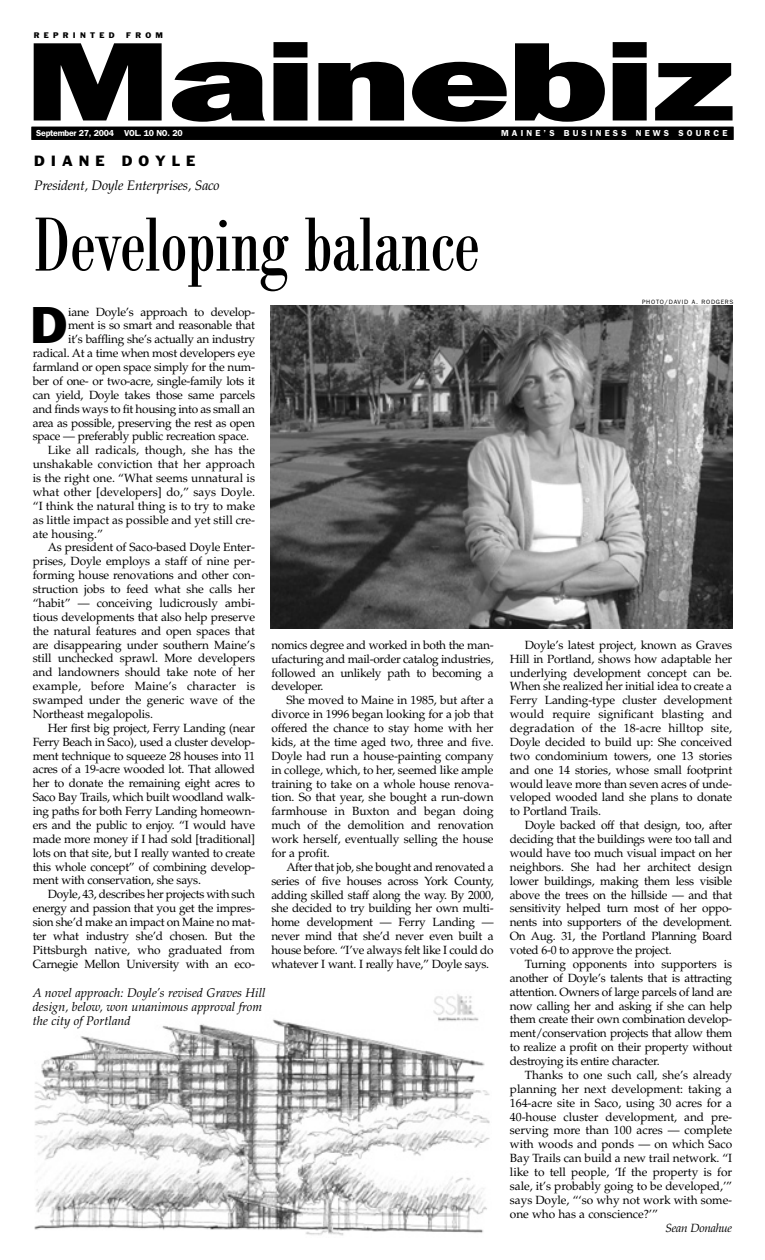
<style>
.page{position:relative;width:765px;height:1260px;background:#fff}
.page>*{position:absolute;margin:0;border:0;box-sizing:border-box;transform-origin:0 0}
.t1{font:condensed 75px "Bodoni BE";color:#000}
.t2{font:47.62px "Franklin Gothic";color:#000}
.t3{font:italic 13.75px "Palatino";letter-spacing:-.015em;color:#000}
.t4{font:13.75px "Franklin Gothic";letter-spacing:.435em;color:#000}
.t5{font:italic 12.5px/13.8px "Palatino";color:#000}
.t6{font:11.88px/13.9px "Palatino";letter-spacing:-.025em;color:#000;text-align:justify}
.t7{font:11.88px "Palatino";color:#000}
.t8{font:11.88px "Palatino";letter-spacing:-.005em;color:#000}
.t9{font:11.88px "Palatino";letter-spacing:.01em;color:#000}
.t10{font:italic 11.88px "Palatino";letter-spacing:-.025em;color:#000}
.t11{font:600 8.75px "Franklin Gothic";letter-spacing:-.03em;color:#fff}
.t12{font:600 8.75px "Franklin Gothic";letter-spacing:.36em;color:#fff}
.t13{font:7.5px "Franklin Gothic";letter-spacing:.57em;color:#000}
.t14{font:6.25px "Franklin Gothic";letter-spacing:.12em;color:#000}
</style>
<div class="page">
<svg style="left:34px;top:43px;width:128px;height:78px"></svg>
<svg style="left:172px;top:62px;width:93px;height:60px"></svg>
<svg style="left:273px;top:42px;width:34px;height:79px;background:#171717"></svg>
<svg style="left:318px;top:62px;width:86px;height:59px"></svg>
<svg style="left:412px;top:62px;width:95px;height:60px"></svg>
<svg style="left:515px;top:43px;width:90px;height:79px"></svg>
<svg style="left:613px;top:42px;width:34px;height:79px;background:#161616"></svg>
<svg style="left:655px;top:63px;width:78px;height:57px"></svg>
<div style="left:32px;top:127px;width:701px;height:13px;background:#000"></div>
<img style="left:271px;top:306px;width:462px;height:323px">
<img style="left:34px;top:994px;width:456px;height:242px">
<p class="t13" style="left:34px;top:32px;width:82px">REPRINTED</p>
<p class="t13" style="left:126px;top:32px;width:39px">FROM</p>
<p class="t11" style="left:36px;top:130px;width:148px">September 27, 2004 VOL. 10 NO. 20</p>
<p class="t12" style="left:501px;top:130px;width:228px">MAINE’S BUSINESS NEWS SOURCE</p>
<p class="t4" style="left:34px;top:155px;width:72px">DIANE</p>
<p class="t4" style="left:122px;top:155px;width:75px">DOYLE</p>
<p class="t3" style="left:34px;top:180px;width:187px">President, Doyle Enterprises, Saco</p>
<h1 class="t1" style="left:34px;top:217px;width:446px">Developing balance</h1>
<h2 class="t2" style="left:31px;top:307px;width:39px">D</h2>
<p class="t6" style="left:68px;top:306px;width:188px">iane Doyle’s approach to develop-</p>
<p class="t6" style="left:68px;top:320px;width:188px">ment is so smart and reasonable that</p>
<p class="t6" style="left:68px;top:334px;width:188px">it’s baffling she’s actually an industry</p>
<p class="t6" style="left:33px;top:348px;width:224px">radical. At a time when most developers eye</p>
<p class="t6" style="left:33px;top:361px;width:224px">farmland or open space simply for the num-</p>
<p class="t6" style="left:33px;top:375px;width:224px">ber of one- or two-acre, single-family lots it</p>
<p class="t6" style="left:33px;top:389px;width:224px">can yield, Doyle takes those same parcels</p>
<p class="t6" style="left:33px;top:403px;width:224px">and finds ways to fit housing into as small an</p>
<p class="t6" style="left:33px;top:417px;width:224px">area as possible, preserving the rest as open</p>
<p class="t6" style="left:33px;top:431px;width:218px">space — preferably public recreation space.</p>
<p class="t7" style="left:48px;top:446px;width:209px">Like all radicals, though, she has the</p>
<p class="t7" style="left:33px;top:460px;width:224px">unshakable conviction that her approach</p>
<p class="t7" style="left:33px;top:473px;width:224px">is the right one. “What seems unnatural is</p>
<p class="t7" style="left:33px;top:487px;width:224px">what other [developers] do,” says Doyle.</p>
<p class="t7" style="left:33px;top:501px;width:224px">“I think the natural thing is to try to make</p>
<p class="t7" style="left:33px;top:515px;width:224px">as little impact as possible and yet still cre-</p>
<p class="t7" style="left:33px;top:529px;width:72px">ate housing.”</p>
<p class="t6" style="left:48px;top:542px;width:209px">As president of Saco-based Doyle Enter-</p>
<p class="t6" style="left:33px;top:556px;width:224px">prises, Doyle employs a staff of nine per-</p>
<p class="t6" style="left:33px;top:570px;width:224px">forming house renovations and other con-</p>
<p class="t6" style="left:33px;top:583px;width:224px">struction jobs to feed what she calls her</p>
<p class="t6" style="left:33px;top:597px;width:224px">“habit” — conceiving ludicrously ambi-</p>
<p class="t6" style="left:33px;top:611px;width:224px">tious developments that also help preserve</p>
<p class="t6" style="left:33px;top:625px;width:224px">the natural features and open spaces that</p>
<p class="t6" style="left:33px;top:639px;width:224px">are disappearing under southern Maine’s</p>
<p class="t6" style="left:33px;top:653px;width:224px">still unchecked sprawl. More developers</p>
<p class="t6" style="left:33px;top:667px;width:224px">and landowners should take note of her</p>
<p class="t9" style="left:33px;top:682px;width:224px">example, before Maine’s character is</p>
<p class="t6" style="left:33px;top:694px;width:224px">swamped under the generic wave of the</p>
<p class="t6" style="left:33px;top:708px;width:122px">Northeast megalopolis.</p>
<p class="t6" style="left:48px;top:722px;width:209px">Her first big project, Ferry Landing (near</p>
<p class="t6" style="left:33px;top:736px;width:224px">Ferry Beach in Saco), used a cluster develop-</p>
<p class="t6" style="left:33px;top:750px;width:224px">ment technique to squeeze 28 houses into 11</p>
<p class="t6" style="left:33px;top:764px;width:224px">acres of a 19-acre wooded lot. That allowed</p>
<p class="t6" style="left:33px;top:778px;width:224px">her to donate the remaining eight acres to</p>
<p class="t6" style="left:33px;top:792px;width:224px">Saco Bay Trails, which built woodland walk-</p>
<p class="t6" style="left:33px;top:805px;width:224px">ing paths for both Ferry Landing homeown-</p>
<p class="t6" style="left:33px;top:819px;width:224px">ers and the public to enjoy. “I would have</p>
<p class="t6" style="left:33px;top:833px;width:224px">made more money if I had sold [traditional]</p>
<p class="t6" style="left:33px;top:847px;width:224px">lots on that site, but I really wanted to create</p>
<p class="t6" style="left:33px;top:861px;width:224px">this whole concept” of combining develop-</p>
<p class="t6" style="left:33px;top:875px;width:170px">ment with conservation, she says.</p>
<p class="t6" style="left:48px;top:889px;width:209px">Doyle, 43, describes her projects with such</p>
<p class="t6" style="left:33px;top:903px;width:224px">energy and passion that you get the impres-</p>
<p class="t6" style="left:33px;top:916px;width:224px">sion she’d make an impact on Maine no mat-</p>
<p class="t6" style="left:33px;top:930px;width:224px">ter what industry she’d chosen. But the</p>
<p class="t8" style="left:33px;top:945px;width:224px">Pittsburgh native, who graduated from</p>
<p class="t6" style="left:33px;top:958px;width:224px">Carnegie Mellon University with an eco-</p>
<p class="t6" style="left:271px;top:639px;width:224px">nomics degree and worked in both the man&shy;ufacturing and mail-order catalog industries, followed an unlikely path to becoming a developer.</p>
<p class="t6" style="left:271px;top:695px;width:224px;text-indent:15px">She moved to Maine in 1985, but after a divorce in 1996 began looking for a job that offered the chance to stay home with her kids, at the time aged two, three and five.<br>Doyle had run a house-painting company in college, which, to her, seemed like ample training to take on a whole house renova&shy;tion. So that year, she bought a run-down farmhouse in Buxton and began doing much of the demolition and renovation work herself, eventually selling the house for a profit.</p>
<p class="t6" style="left:271px;top:861px;width:224px;text-indent:15px">After that job, she bought and renovated a series of five houses across York County, adding skilled staff along the way. By 2000, she decided to try building her own multi&shy;home development — Ferry Landing — never mind that she’d never even built a house before. “I’ve always felt like I could do whatever I want. I really have,” Doyle says.</p>
<p class="t5" style="left:33px;top:987px;width:234px">A novel approach: Doyle’s revised Graves Hill design, below, won unanimous approval from the city of Portland</p>
<p class="t14" style="left:642px;top:299px;width:93px">PHOTO/DAVID A. RODGERS</p>
<p class="t6" style="left:510px;top:639px;width:224px;text-indent:15px">Doyle’s latest project, known as Graves Hill in Portland, shows how adaptable her underlying development concept can be.<br>When she realized her initial idea to create a Ferry Landing-type cluster development would require significant blasting and degradation of the 18-acre hilltop site, Doyle decided to build up: She conceived two condominium towers, one 13 stories and one 14 stories, whose small footprint would leave more than seven acres of unde&shy;veloped wooded land she plans to donate to Portland Trails.</p>
<p class="t6" style="left:510px;top:820px;width:224px;text-indent:15px">Doyle backed off that design, too, after deciding that the buildings were too tall and would have too much visual impact on her neighbors. She had her architect design lower buildings, making them less visible above the trees on the hillside — and that sensitivity helped turn most of her oppo&shy;nents into supporters of the development.<br>On Aug. 31, the Portland Planning Board voted 6-0 to approve the project.</p>
<p class="t6" style="left:510px;top:958px;width:224px;text-indent:15px">Turning opponents into supporters is another of Doyle’s talents that is attracting attention. Owners of large parcels of land are now calling her and asking if she can help them create their own combination develop&shy;ment/conservation projects that allow them to realize a profit on their property without destroying its entire character.</p>
<p class="t6" style="left:510px;top:1069px;width:224px;text-indent:15px">Thanks to one such call, she’s already planning her next development: taking a 164-acre site in Saco, using 30 acres for a 40-house cluster development, and pre&shy;serving more than 100 acres — complete with woods and ponds — on which Saco Bay Trails can build a new trail network. “I like to tell people, ‘If the property is for sale, it’s probably going to be developed,’” says Doyle, “‘so why not work with some&shy;one who has a conscience?’”</p>
<p class="t10" style="left:666px;top:1223px;width:68px">Sean Donahue</p>
</div>
